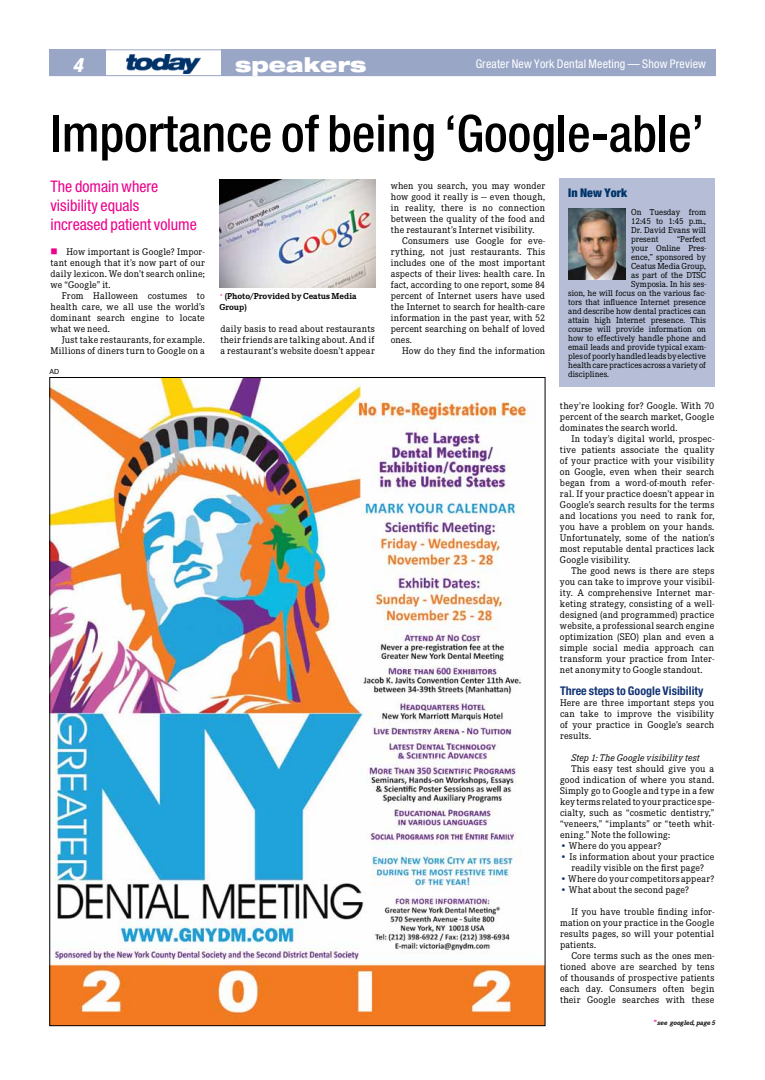
<style>
.page{position:relative;width:765px;height:1080px;background:#fff}
.page>*{position:absolute;margin:0;border:0;box-sizing:border-box;transform-origin:0 0}
.t1{font:500 condensed 51px "Helvetica Neue";color:#000}
.t2{font:900 expanded 20px "Helvetica Neue";color:#fff}
.t3{font:italic 800 condensed 20px "Helvetica Neue";color:#fff}
.t4{font:condensed 16px/19.2px "Helvetica Neue";color:#ec008c}
.t5{font:condensed 12px "Helvetica Neue";letter-spacing:.015em;color:#fff}
.t6{font:700 condensed 12px "Helvetica Neue";color:#153676}
.t7{font:900 condensed 12px "Helvetica Neue";letter-spacing:.01em;color:#003469}
.t8{font:10px/11px "Corporate E";letter-spacing:.02em;color:#000;text-align:justify}
.t9{font:italic 10px "Corporate E";letter-spacing:.015em;color:#000}
.t10{font:9px/9px "Corporate E";color:#000;text-align:justify}
.t11{font:700 9px/10.8px "Corporate E";color:#000}
.t12{font:italic 700 7px "Corporate E";color:#000}
.t13{font:7px "Helvetica";color:#000}
.s1{color:#ec008c}
.s2{color:#153676}
</style>
<div class="page">
<div style="left:49px;top:49px;width:666px;height:27px;border:1px solid #99a6c6"></div>
<div style="left:221px;top:50px;width:495px;height:26px;background:#99a6c6"></div>
<div style="left:50px;top:50px;width:56px;height:26px;background:#99a6c6"></div>
<img style="left:127px;top:54px;width:73px;height:20px">
<img style="left:52px;top:379px;width:491px;height:645px">
<div style="left:559px;top:178px;width:156px;height:209px;background:#b5bed6"></div>
<img style="left:569px;top:208px;width:56px;height:72px">
<img style="left:219px;top:180px;width:157px;height:108px">
<h2 class="t3" style="left:73px;top:53px;width:12px">4</h2>
<h2 class="t2" style="left:235px;top:52px;width:133px">speakers</h2>
<p class="t5" style="left:476px;top:57px;width:232px">Greater New York Dental Meeting — Show Preview</p>
<h1 class="t1" style="left:50px;top:103px;width:655px">Importance of being ‘Google-able’</h1>
<h3 class="t4" style="left:50px;top:177px;width:148px">The domain where visibility equals increased patient volume</h3>
<p class="t8" style="left:50px;top:247px;width:156px"><span class="s1">■</span> How important is Google? Impor&shy;tant enough that it’s now part of our daily lexicon. We don’t search online; we “Google” it.</p>
<p class="t8" style="left:50px;top:291px;width:156px;text-indent:11px">From Halloween costumes to health care, we all use the world’s dominant search engine to locate what we need.</p>
<p class="t8" style="left:50px;top:335px;width:156px;text-align:right">Just take restaurants, for example.<br>Millions of diners turn to Google on a</p>
<p class="t8" style="left:220px;top:324px;width:156px">daily basis to read about restaurants their friends are talking about. And if a restaurant’s website doesn’t appear</p>
<p class="t11" style="left:219px;top:290px;width:139px;text-indent:5px">(Photo/Provided by Ceatus Media<br>Group)</p>
<p class="t13" style="left:49px;top:366px;width:11px">AD</p>
<p class="t8" style="left:391px;top:181px;width:156px">when you search, you may wonder how good it really is — even though, in reality, there is no connection between the quality of the food and the restaurant’s Internet visibility.</p>
<p class="t8" style="left:391px;top:236px;width:156px;text-indent:11px">Consumers use Google for eve&shy;rything, not just restaurants. This includes one of the most important aspects of their lives: health care. In fact, according to one report, some 84 percent of Internet users have used the Internet to search for health-care information in the past year, with 52 percent searching on behalf of loved ones.</p>
<p class="t8" style="left:402px;top:346px;width:145px">How do they find the information</p>
<p class="t7" style="left:568px;top:185px;width:61px">In New York</p>
<p class="t10" style="left:631px;top:208px;width:76px">On Tuesday from 12:45 to 1:45 p.m., Dr. David Evans will present</p>
<p class="t10" style="left:677px;top:235px;width:30px">“Perfect</p>
<p class="t10" style="left:631px;top:244px;width:76px">your Online Pres-</p>
<p class="t10" style="left:631px;top:253px;width:76px">ence,” sponsored by</p>
<p class="t10" style="left:631px;top:262px;width:76px">Ceatus Media Group,</p>
<p class="t10" style="left:631px;top:271px;width:76px">as part of the DTSC</p>
<p class="t10" style="left:631px;top:280px;width:76px">Symposia. In his ses-</p>
<p class="t10" style="left:568px;top:289px;width:139px">sion, he will focus on the various fac-</p>
<p class="t10" style="left:568px;top:298px;width:139px">tors that influence Internet presence</p>
<p class="t10" style="left:568px;top:307px;width:139px">and describe how dental practices can</p>
<p class="t10" style="left:568px;top:316px;width:139px">attain high Internet presence. This</p>
<p class="t10" style="left:568px;top:325px;width:139px">course will provide information on</p>
<p class="t10" style="left:568px;top:334px;width:139px">how to effectively handle phone and</p>
<p class="t10" style="left:568px;top:343px;width:139px">email leads and provide typical exam-</p>
<p class="t10" style="left:568px;top:352px;width:139px">ples of poorly handled leads by elective</p>
<p class="t10" style="left:568px;top:361px;width:139px">health care practices across a variety of</p>
<p class="t10" style="left:568px;top:370px;width:42px">disciplines.</p>
<p class="t8" style="left:560px;top:401px;width:156px">they’re looking for? Google. With 70 percent of the search market, Google dominates the search world.</p>
<p class="t8" style="left:560px;top:434px;width:156px;text-indent:11px">In today’s digital world, prospec&shy;tive patients associate the quality of your practice with your visibility on Google, even when their search began from a word-of-mouth refer&shy;ral. If your practice doesn’t appear in Google’s search results for the terms and locations you need to rank for, you have a problem on your hands.<br>Unfortunately, some of the nation’s most reputable dental practices lack Google visibility.</p>
<p class="t8" style="left:560px;top:566px;width:156px;text-indent:11px">The good news is there are steps you can take to improve your visibil&shy;ity. A comprehensive Internet mar&shy;keting strategy, consisting of a well&shy;designed (and programmed) practice website, a professional search engine optimization (SEO) plan and even a simple social media approach can transform your practice from Inter&shy;net anonymity to Google standout.</p>
<p class="t6" style="left:560px;top:684px;width:145px">Three steps to Google Visibility</p>
<p class="t8" style="left:560px;top:698px;width:156px">Here are three important steps you can take to improve the visibility of your practice in Google’s search results.</p>
<p class="t9" style="left:571px;top:752px;width:130px">Step 1: The Google visibility test</p>
<p class="t8" style="left:560px;top:764px;width:156px;text-indent:11px">This easy test should give you a good indication of where you stand.<br>Simply go to Google and type in a few key terms related to your practice spe&shy;cialty, such as “cosmetic dentistry,” “veneers,” “implants” or “teeth whit&shy;ening.” Note the following:</p>
<p class="t8" style="left:560px;top:841px;width:103px"><span class="s2">•</span> Where do you appear?</p>
<p class="t8" style="left:560px;top:852px;width:156px;text-align:center"><span class="s2">•</span> Is information about your practice readily visible on the first page?</p>
<p class="t8" style="left:560px;top:874px;width:156px"><span class="s2">•</span> Where do your competitors appear?</p>
<p class="t8" style="left:560px;top:885px;width:131px"><span class="s2">•</span> What about the second page?</p>
<p class="t8" style="left:560px;top:907px;width:156px;text-indent:11px">If you have trouble finding infor&shy;mation on your practice in the Google results pages, so will your potential patients.</p>
<p class="t8" style="left:560px;top:951px;width:156px;text-indent:11px">Core terms such as the ones men&shy;tioned above are searched by tens of thousands of prospective patients each day. Consumers often begin their Google searches with these</p>
<p class="t12" style="left:658px;top:1019px;width:59px">see googled, page 5</p>
</div>
